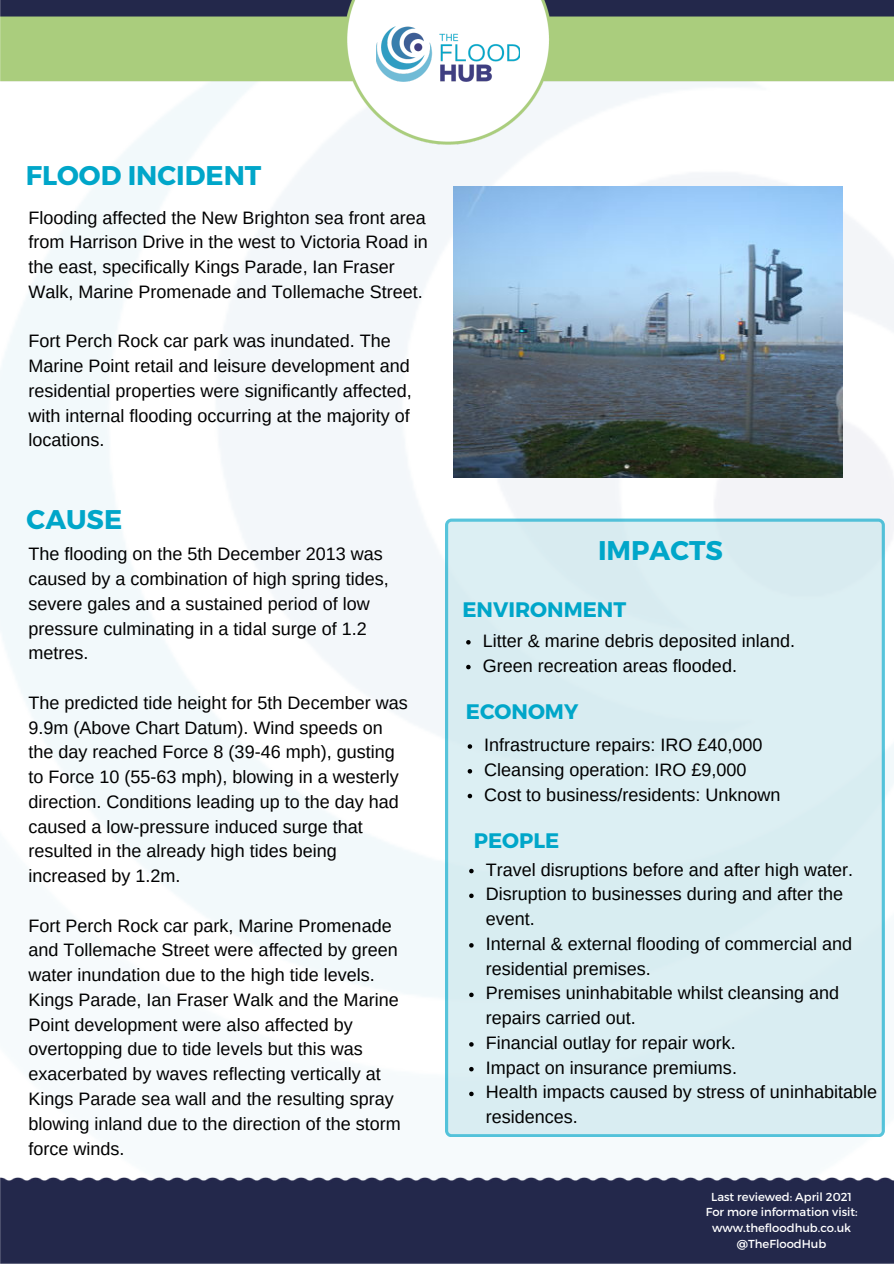
<style>
.page{position:relative;width:894px;height:1264px;background:#fff}
.page>*{position:absolute;margin:0;border:0;box-sizing:border-box;transform-origin:0 0}
.t1{font:700 27px "Montserrat";color:#00a6c9}
.t2{font:700 21px "Montserrat";color:#00a6c9}
.t3{font:18px/24.8px "Arimo";color:#000}
.t4{font:11.55px/15.8px "Montserrat";color:#fff;text-align:center}
</style>
<div class="page">
<img style="left:0;top:144px;width:893px;height:990px">
<img style="left:0;top:0;width:893px;height:144px">
<img style="left:376px;top:26px;width:143px;height:56px">
<div style="left:445px;top:518px;width:439px;height:619px;background:#dceef2"></div>
<div style="left:0;top:1177px;width:893px;height:86px;background:#23284b"></div>
<img style="left:453px;top:186px;width:389px;height:291px">
<svg style="left:469px;top:868px;width:4px;height:5px"></svg>
<svg style="left:469px;top:893px;width:4px;height:5px"></svg>
<svg style="left:469px;top:943px;width:4px;height:4px"></svg>
<svg style="left:469px;top:992px;width:4px;height:5px"></svg>
<svg style="left:469px;top:1042px;width:4px;height:4px"></svg>
<svg style="left:469px;top:1066px;width:4px;height:5px"></svg>
<svg style="left:469px;top:1091px;width:4px;height:5px"></svg>
<svg style="left:467px;top:744px;width:5px;height:4px"></svg>
<svg style="left:467px;top:769px;width:5px;height:4px"></svg>
<svg style="left:467px;top:793px;width:5px;height:5px"></svg>
<svg style="left:466px;top:640px;width:4px;height:4px"></svg>
<svg style="left:466px;top:664px;width:4px;height:5px"></svg>
<p class="t1" style="left:26px;top:158px;width:237px">FLOOD INCIDENT</p>
<p class="t3" style="left:28px;top:205px;width:400px">Flooding affected the New Brighton sea front area from Harrison Drive in the west to Victoria Road in the east, specifically Kings Parade, Ian Fraser Walk, Marine Promenade and Tollemache Street.</p>
<h1 class="t3" style="left:28px;top:329px;width:384px">Fort Perch Rock car park was inundated. The Marine Point retail and leisure development and residential properties were significantly affected, with internal flooding occurring at the majority of locations.</h1>
<h3 class="t1" style="left:27px;top:501px;width:97px">CAUSE</h3>
<h3 class="t3" style="left:28px;top:541px;width:361px">The flooding on the 5th December 2013 was caused by a combination of high spring tides, severe gales and a sustained period of low pressure culminating in a tidal surge of 1.2 metres.</h3>
<p class="t3" style="left:28px;top:690px;width:380px">The predicted tide height for 5th December was 9.9m (Above Chart Datum). Wind speeds on the day reached Force 8 (39-46 mph), gusting to Force 10 (55-63 mph), blowing in a westerly direction. Conditions leading up to the day had caused a low-pressure induced surge that resulted in the already high tides being increased by 1.2m.</p>
<h1 class="t3" style="left:28px;top:913px;width:373px">Fort Perch Rock car park, Marine Promenade and Tollemache Street were affected by green water inundation due to the high tide levels.<br>Kings Parade, Ian Fraser Walk and the Marine Point development were also affected by overtopping due to tide levels but this was exacerbated by waves reflecting vertically at Kings Parade sea wall and the resulting spray blowing inland due to the direction of the storm force winds.</h1>
<p class="t1" style="left:598px;top:533px;width:126px">IMPACTS</p>
<p class="t2" style="left:462px;top:595px;width:165px">ENVIRONMENT</p>
<p class="t3" style="left:482px;top:628px;width:313px">Litter &amp; marine debris deposited inland.</p>
<p class="t3" style="left:482px;top:653px;width:255px">Green recreation areas flooded.</p>
<h2 class="t2" style="left:466px;top:698px;width:114px">ECONOMY</h2>
<p class="t3" style="left:484px;top:732px;width:279px">Infrastructure repairs: IRO £40,000</p>
<p class="t3" style="left:484px;top:757px;width:263px">Cleansing operation: IRO £9,000</p>
<p class="t3" style="left:484px;top:782px;width:297px">Cost to business/residents: Unknown</p>
<h2 class="t2" style="left:473px;top:827px;width:87px">PEOPLE</h2>
<h3 class="t3" style="left:485px;top:857px;width:368px">Travel disruptions before and after high water.</h3>
<h3 class="t3" style="left:485px;top:881px;width:358px">Disruption to businesses during and after the event.</h3>
<h3 class="t3" style="left:485px;top:931px;width:367px">Internal &amp; external flooding of commercial and residential premises.</h3>
<h1 class="t3" style="left:485px;top:980px;width:355px">Premises uninhabitable whilst cleansing and repairs carried out.</h1>
<h2 class="t3" style="left:485px;top:1030px;width:251px">Financial outlay for repair work.</h2>
<p class="t3" style="left:485px;top:1055px;width:252px">Impact on insurance premiums.</p>
<p class="t3" style="left:485px;top:1079px;width:392px">Health impacts caused by stress of uninhabitable residences.</p>
<p class="t4" style="left:701px;top:1188px;width:136px">Last reviewed: Oct 2018</p>
<p class="t4" style="left:711px;top:1188px;width:142px">Last reviewed: April 2021</p>
<p class="t4" style="left:705px;top:1203px;width:153px">For more information visit: www.thefloodhub.co.uk @TheFloodHub</p>
</div>
